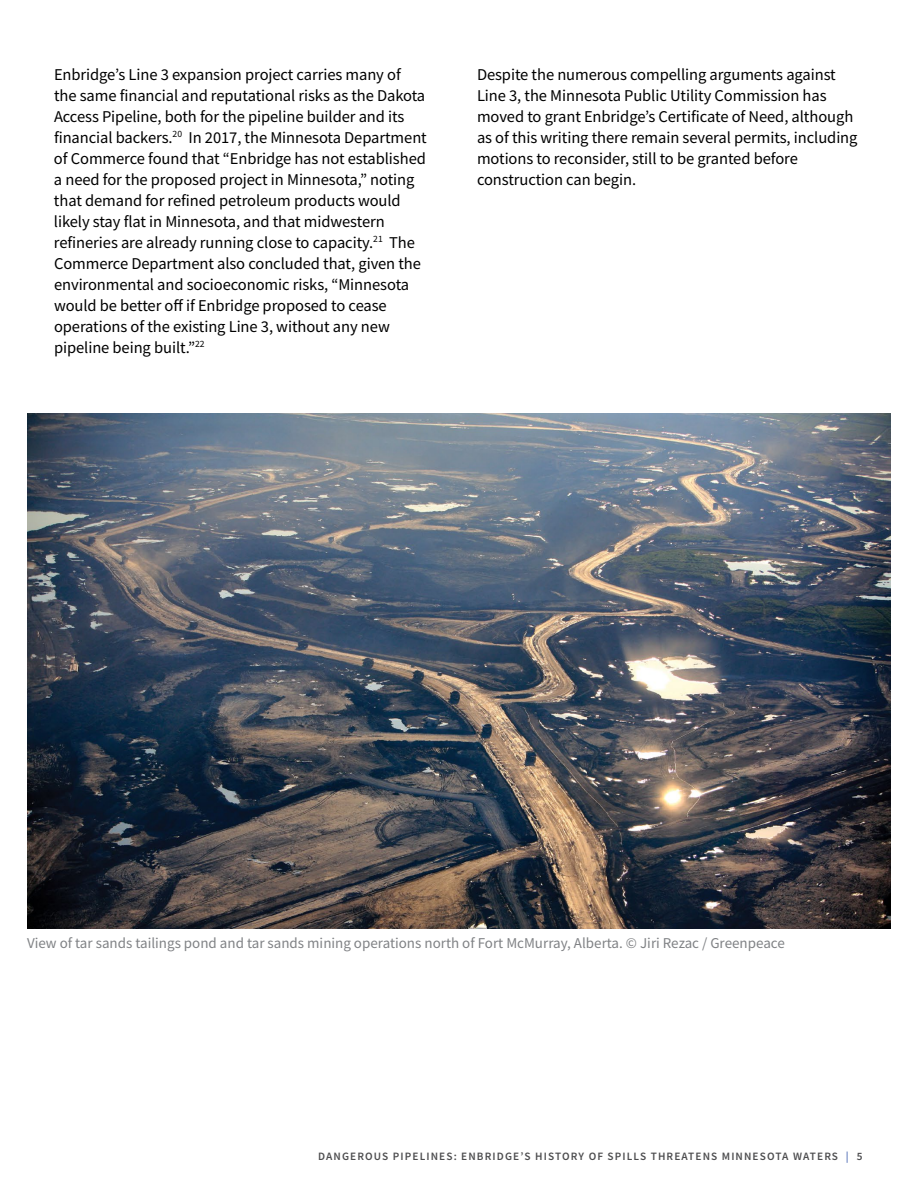
<style>
.page{position:relative;width:918px;height:1188px;background:#fff}
.page>*{position:absolute;margin:0;border:0;box-sizing:border-box;transform-origin:0 0}
.t1{font:16.5px/21px "Source Sans Pro";letter-spacing:-.005em;color:#000}
.t2{font:15px "Source Sans Pro";color:#808285}
.t3{font:600 11.25px "Source Sans Pro";letter-spacing:.1em;color:#4d4d4f}
.s1{color:#5672b8}
</style>
<div class="page">
<img style="left:27px;top:414px;width:864px;height:514px">
<p class="t1" style="left:54px;top:64px;width:374px">Enbridge’s Line 3 expansion project carries many of the same financial and reputational risks as the Dakota Access Pipeline, both for the pipeline builder and its financial backers. <sup>20</sup> In 2017, the Minnesota Department of Commerce found that “Enbridge has not established a need for the proposed project in Minnesota,” noting that demand for refined petroleum products would likely stay flat in Minnesota, and that midwestern refineries are already running close to capacity. <sup>21</sup> The Commerce Department also concluded that, given the environmental and socioeconomic risks, “Minnesota would be better off if Enbridge proposed to cease operations of the existing Line 3, without any new pipeline being built.”<sup>22</sup></p>
<p class="t1" style="left:477px;top:64px;width:382px">Despite the numerous compelling arguments against Line 3, the Minnesota Public Utility Commission has moved to grant Enbridge’s Certificate of Need, although as of this writing there remain several permits, including motions to reconsider, still to be granted before construction can begin.</p>
<p class="t2" style="left:27px;top:934px;width:759px">View of tar sands tailings pond and tar sands mining operations north of Fort McMurray, Alberta. © Jiri Rezac / Greenpeace</p>
<p class="t3" style="left:318px;top:1149px;width:546px">DANGEROUS PIPELINES: ENBRIDGE’S HISTORY OF SPILLS THREATENS MINNESOTA WATERS <span class="s1">|</span> 5</p>
</div>
